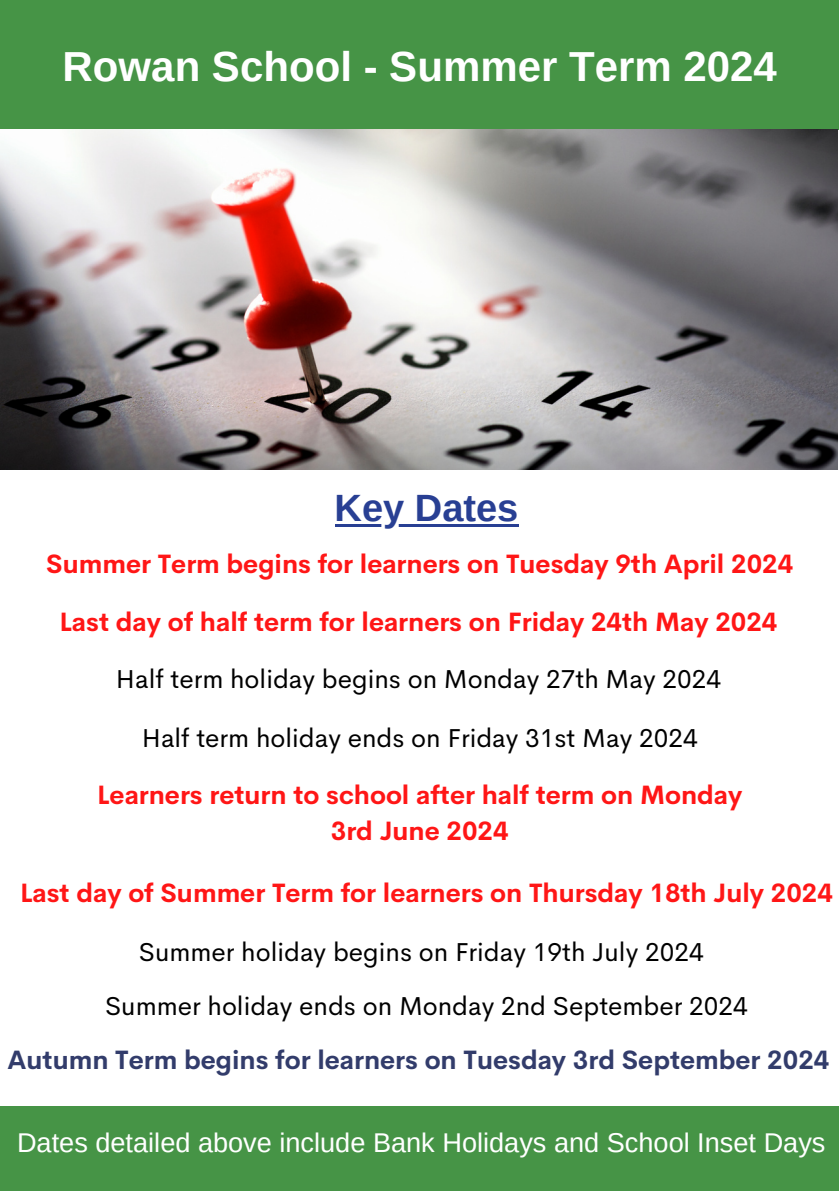
<style>
.page{position:relative;width:839px;height:1191px;background:#fff}
.page>*{position:absolute;margin:0;border:0;box-sizing:border-box;transform-origin:0 0}
.t1{font:700 42px "Arimo";color:#fff}
.t2{font:700 38px "Arimo";color:#283f93}
.t3{font:27.2px "Arimo";color:#fff}
.t4{font:700 26px/36px "Cerebri Sans";color:#ff1616;text-align:center}
.t5{font:26px "Cerebri Sans";color:#000}
.t6{font:700 26px "Cerebri Sans";color:#323c6b}
</style>
<div class="page">
<div style="left:0;top:0;width:838px;height:130px;background:#469446"></div>
<div style="left:0;top:1107px;width:838px;height:84px;background:#469446"></div>
<img style="left:0;top:129px;width:837px;height:341px">
<hr style="left:334px;top:524px;width:184px;height:3px;background:#283f93">
<p class="t1" style="left:63px;top:43px;width:715px">Rowan School - Summer Term 2024</p>
<p class="t2" style="left:334px;top:487px;width:185px">Key Dates</p>
<h2 class="t4" style="left:46px;top:546px;width:748px">Summer Term begins for learners on Tuesday 9th April 2024</h2>
<h1 class="t4" style="left:59px;top:604px;width:719px">Last day of half term for learners on Friday 24th May 2024</h1>
<h2 class="t5" style="left:116px;top:662px;width:606px">Half term holiday begins on Monday 27th May 2024</h2>
<h2 class="t5" style="left:142px;top:721px;width:557px">Half term holiday ends on Friday 31st May 2024</h2>
<p class="t4" style="left:97px;top:777px;width:646px">Learners return to school after half term on Monday<br>3rd June 2024</p>
<p class="t4" style="left:20px;top:874px;width:814px">Last day of Summer Term for learners on Thursday 18th July 2024</p>
<h2 class="t5" style="left:139px;top:935px;width:566px">Summer holiday begins on Friday 19th July 2024</h2>
<h2 class="t5" style="left:105px;top:989px;width:644px">Summer holiday ends on Monday 2nd September 2024</h2>
<p class="t6" style="left:8px;top:1043px;width:823px">Autumn Term begins for learners on Tuesday 3rd September 2024</p>
<p class="t3" style="left:17px;top:1127px;width:809px">Dates detailed above include Bank Holidays and School Inset Days</p>
</div>
